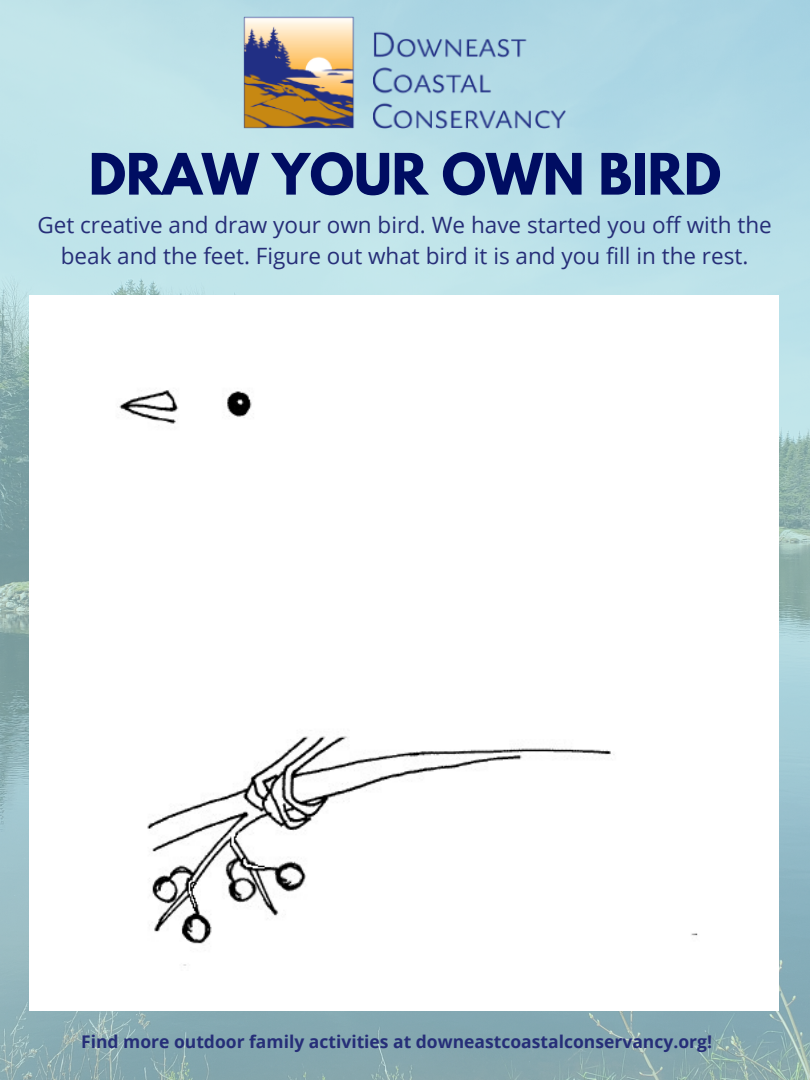
<style>
.page{position:relative;width:810px;height:1080px;background:#fff}
.page>*{position:absolute;margin:0;border:0;box-sizing:border-box;transform-origin:0 0}
.t1{font:700 50.56px "League Spartan";color:#000d62}
.t2{font:22.5px/31.4px "Open Sans";color:#262e78;text-align:center}
.t3{font:700 17.5px "Open Sans";color:#262e78}
</style>
<div class="page">
<img style="left:0;top:0;width:810px;height:1080px">
<div style="left:29px;top:295px;width:750px;height:715px;background:#fff"></div>
<img style="left:243px;top:16px;width:324px;height:113px">
<img style="left:117px;top:390px;width:581px;height:576px">
<h1 class="t1" style="left:89px;top:149px;width:634px">DRAW YOUR OWN BIRD</h1>
<p class="t2" style="left:37px;top:209px;width:736px">Get creative and draw your own bird. We have started you off with the beak and the feet. Figure out what bird it is and you fill in the rest.</p>
<p class="t3" style="left:81px;top:1030px;width:632px">Find more outdoor family activities at downeastcoastalconservancy.org!</p>
</div>
